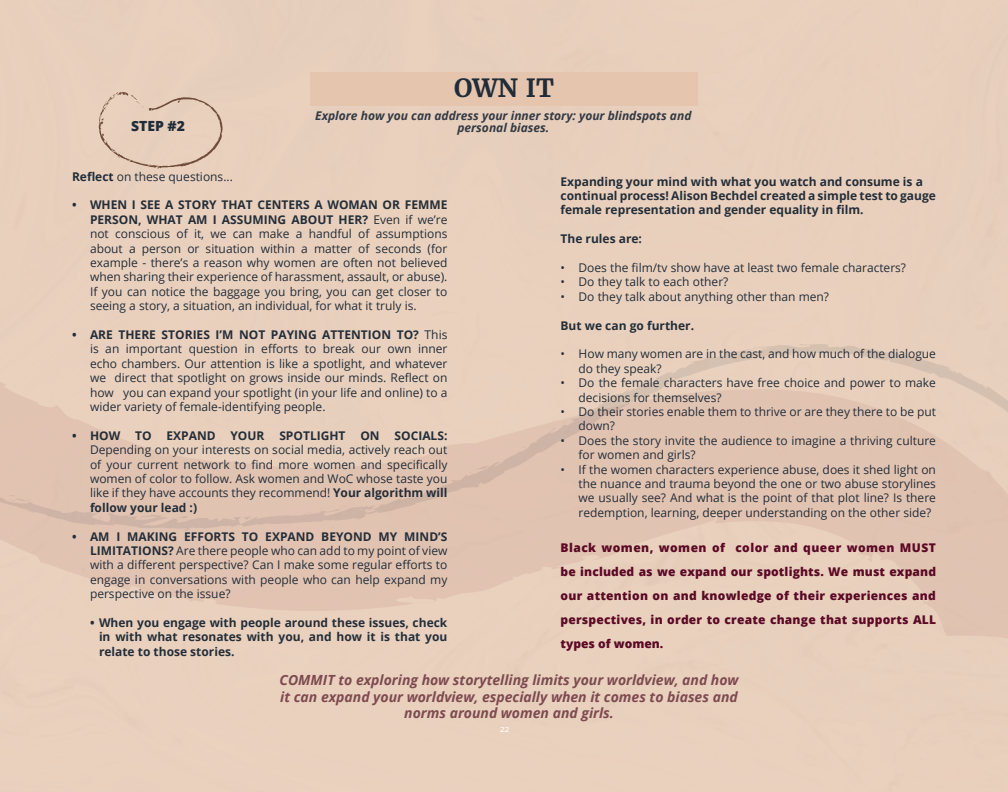
<style>
.page{position:relative;width:1008px;height:792px;background:#fff}
.page>*{position:absolute;margin:0;border:0;box-sizing:border-box;transform-origin:0 0}
.Headline_-_Align_Lef{font:700 25px "Merriweather";color:#202c38}
.t1{font:italic 700 14px/16.8px "Open Sans";color:#7d4a50;text-align:center}
.Subtitle{font:800 14px "Open Sans";color:#202c38}
.t2{font:12px/14.4px "Open Sans";color:#242e39;text-align:justify}
.t3{font:700 12px/14.4px "Open Sans";color:#242e39;text-align:justify}
.Running_Copy{font:800 12px/24px "Open Sans";letter-spacing:.02em;color:#5b0925;text-align:justify}
.Running_Copy-2{font:italic 700 12px/12px "Open Sans";color:#333a44;text-align:center}
.t4{font:9px "Open Sans";color:#3e3e3f}
.Running_Copy-3{font:9px "Open Sans";color:#fff}
.s1{font-weight:700}
</style>
<div class="page">
<svg style="left:0;top:291px;width:1008px;height:375px;background:#e6ccba"></svg>
<svg style="left:98px;top:91px;width:125px;height:78px;background:#e1c8b6"></svg>
<svg style="left:181px;top:530px;width:8px;height:2px"></svg>
<svg style="left:0;top:343px;width:1008px;height:187px;background:#e3c8b6"></svg>
<svg style="left:368px;top:505px;width:10px;height:6px"></svg>
<svg style="left:597px;top:403px;width:4px;height:3px"></svg>
<svg style="left:6px;top:494px;width:14px;height:7px"></svg>
<svg style="left:93px;top:512px;width:9px;height:8px"></svg>
<svg style="left:176px;top:516px;width:13px;height:3px"></svg>
<svg style="left:520px;top:447px;width:6px;height:4px"></svg>
<svg style="left:560px;top:421px;width:8px;height:4px"></svg>
<div style="left:310px;top:72px;width:388px;height:34px;background:#e5c5ae"></div>
<p class="Subtitle" style="left:131px;top:115px;width:55px">STEP #2</p>
<p class="Headline_-_Align_Lef" style="left:454px;top:72px;width:101px">OWN IT</p>
<p class="Running_Copy-2" style="left:315px;top:109px;width:378px">Explore how you can address your inner story: your blindspots and personal biases.</p>
<p class="t2" style="left:72px;top:169px;width:162px"><span class="s1">Reflect</span> on these questions...</p>
<p class="t2" style="left:90px;top:197px;width:359px;text-indent:-18px"><span class="s1">• WHEN I SEE A STORY THAT CENTERS A WOMAN OR FEMME PERSON, WHAT AM I ASSUMING ABOUT HER?</span> Even if we’re not conscious of it, we can make a handful of assumptions about a person or situation within a matter of seconds (for example - there’s a reason why women are often not believed when sharing their experience of harassment, assault, or abuse).<br>If you can notice the baggage you bring, you can get closer to seeing a story, a situation, an individual, for what it truly is.</p>
<p class="t2" style="left:90px;top:327px;width:359px;text-indent:-18px"><span class="s1">• ARE THERE STORIES I’M NOT PAYING ATTENTION TO?</span> This is an important question in efforts to break our own inner echo chambers. Our attention is like a spotlight, and whatever we direct that spotlight on grows inside our minds. Reflect on how you can expand your spotlight (in your life and online) to a wider variety of female-identifying people.</p>
<p class="t2" style="left:90px;top:428px;width:359px;text-indent:-18px"><span class="s1">• HOW TO EXPAND YOUR SPOTLIGHT ON SOCIALS:<br></span>Depending on your interests on social media, actively reach out of your current network to find more women and specifically women of color to follow. Ask women and WoC whose taste you like if they have accounts they recommend! <span class="s1">Your algorithm will follow your lead :)</span></p>
<p class="t2" style="left:90px;top:529px;width:359px;text-indent:-18px"><span class="s1">• AM I MAKING EFFORTS TO EXPAND BEYOND MY MIND’S LIMITATIONS?</span> Are there people who can add to my point of view with a different perspective? Can I make some regular efforts to engage in conversations with people who can help expand my perspective on the issue?</p>
<p class="t3" style="left:99px;top:615px;width:350px;text-indent:-9px">• When you engage with people around these issues, check in with what resonates with you, and how it is that you relate to those stories.</p>
<p class="t1" style="left:279px;top:671px;width:461px">COMMIT to exploring how storytelling limits your worldview, and how it can expand your worldview, especially when it comes to biases and norms around women and girls.</p>
<p class="t3" style="left:561px;top:174px;width:364px">Expanding your mind with what you watch and consume is a</p>
<p class="t3" style="left:561px;top:188px;width:377px">continual process! Alison Bechdel created a simple test to gauge female representation and gender equality in film.</p>
<p class="t3" style="left:561px;top:231px;width:83px">The rules are:</p>
<p class="t2" style="left:561px;top:260px;width:347px">• Does the film/tv show have at least two female characters?</p>
<p class="t2" style="left:561px;top:274px;width:169px">• Do they talk to each other?</p>
<p class="t2" style="left:561px;top:289px;width:270px">• Do they talk about anything other than men?</p>
<p class="t3" style="left:561px;top:318px;width:135px">But we can go further.</p>
<p class="t2" style="left:579px;top:346px;width:359px;text-indent:-18px">• How many women are in the cast, and how much of the dialogue do they speak?</p>
<p class="t2" style="left:579px;top:375px;width:359px;text-indent:-18px">• Do the female characters have free choice and power to make decisions for themselves?</p>
<p class="t2" style="left:579px;top:404px;width:359px;text-indent:-18px">• Do their stories enable them to thrive or are they there to be put down?</p>
<p class="t2" style="left:579px;top:433px;width:359px;text-indent:-18px">• Does the story invite the audience to imagine a thriving culture for women and girls?</p>
<p class="t2" style="left:579px;top:462px;width:359px;text-indent:-18px">• If the women characters experience abuse, does it shed light on the nuance and trauma beyond the one or two abuse storylines we usually see? And what is the point of that plot line? Is there redemption, learning, deeper understanding on the other side?</p>
<p class="Running_Copy" style="left:561px;top:535px;width:377px">Black women, women of color and queer women MUST be included as we expand our spotlights. We must expand our attention on and knowledge of their experiences and perspectives, in order to create change that supports ALL types of women.</p>
<p class="t4" style="left:144px;top:651px;width:159px">SECTION | CLIMATE CHANGE REPORT</p>
<p class="Running_Copy-3" style="left:500px;top:723px;width:11px">22</p>
</div>
